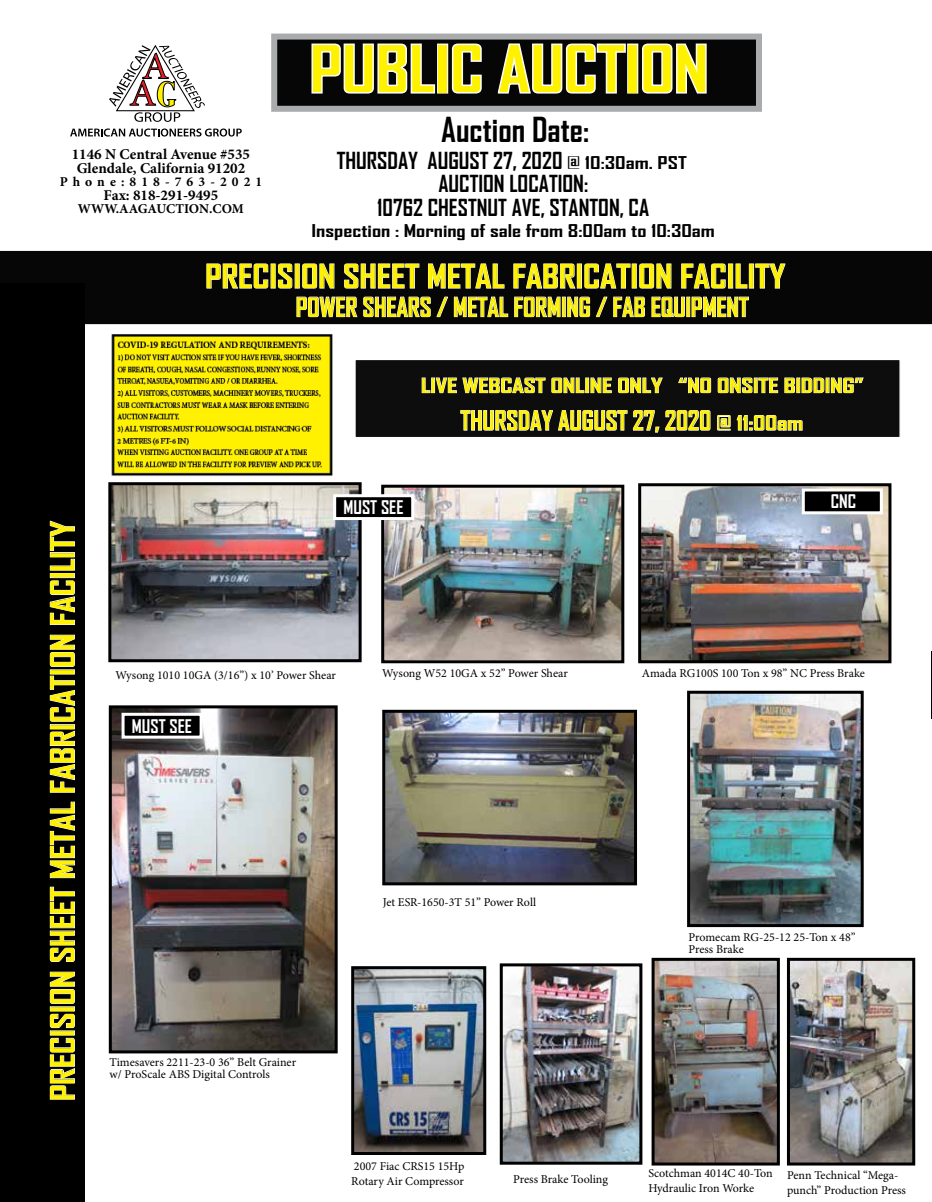
<style>
.page{position:relative;width:932px;height:1202px;background:#fff}
.page>*{position:absolute;margin:0;border:0;box-sizing:border-box;transform-origin:0 0}
.t1{font:700 61.5px "Agency FB";color:#fff200;scale:1.16 1}
.t2{font:700 33px "Agency FB";color:#000}
.t3{font:700 31.5px "Agency FB";color:#fff200;scale:1.15 1}
.t4{font:700 25.5px "Agency FB";color:#fff200}
.t5{font:700 22.5px/23.7px "Agency FB";color:#000;text-align:center}
.t6{font:700 19.2px "Agency FB";color:#fff200;scale:1.33 1}
.t7{font:700 18px "Agency FB";color:#fff}
.t8{font:700 16.8px "Agency FB";color:#000;scale:1.33 1}
.t9{font:700 15px/13.5px "Minion Pro";color:#000;text-align:center}
.t10{font:700 13.5px "Minion Pro";letter-spacing:.375em;color:#000}
.t11{font:700 13.5px "Minion Pro";letter-spacing:.005em;color:#000}
.t12{font:12px/15px "Minion Pro";color:#000}
.s1{font-size:16.8px}
.s2{font-size:19.2px}
</style>
<div class="page">
<div style="left:271px;top:34px;width:491px;height:78px;background:#000;border:6px solid #a7a9ac"></div>
<hr style="left:931px;top:651px;width:1px;height:68px;background:#000">
<svg style="left:311px;top:43px;width:125px;height:51px"></svg>
<div style="left:437px;top:44px;width:11px;height:50px;border:3px solid #fff"></div>
<svg style="left:451px;top:43px;width:31px;height:51px"></svg>
<svg style="left:496px;top:40px;width:131px;height:54px"></svg>
<div style="left:627px;top:44px;width:11px;height:50px;border:3px solid #fff"></div>
<svg style="left:640px;top:33px;width:68px;height:61px"></svg>
<div style="left:0;top:251px;width:932px;height:73px;background:#060606"></div>
<svg style="left:206px;top:263px;width:62px;height:26px;background:#494949"></svg>
<div style="left:749px;top:264px;width:4px;height:24px;border:1px solid #fff"></div>
<svg style="left:755px;top:263px;width:30px;height:26px"></svg>
<svg style="left:109px;top:45px;width:96px;height:77px"></svg>
<svg style="left:70px;top:128px;width:172px;height:9px"></svg>
<div style="left:0;top:284px;width:84px;height:918px;background:#000"></div>
<svg style="left:278px;top:263px;width:471px;height:55px;background:#3f3f3f"></svg>
<svg style="left:50px;top:1037px;width:25px;height:62px"></svg>
<svg style="left:50px;top:1013px;width:25px;height:15px"></svg>
<svg style="left:50px;top:971px;width:25px;height:33px"></svg>
<svg style="left:50px;top:886px;width:25px;height:76px"></svg>
<svg style="left:50px;top:801px;width:25px;height:77px"></svg>
<svg style="left:50px;top:730px;width:25px;height:63px"></svg>
<div style="left:50px;top:724px;width:24px;height:4px;border:1px solid #fff"></div>
<svg style="left:50px;top:675px;width:25px;height:47px"></svg>
<svg style="left:50px;top:634px;width:25px;height:33px"></svg>
<svg style="left:50px;top:580px;width:25px;height:45px"></svg>
<div style="left:50px;top:573px;width:24px;height:4px;border:1px solid #fff"></div>
<svg style="left:50px;top:558px;width:25px;height:13px"></svg>
<div style="left:50px;top:552px;width:24px;height:5px;border:1px solid #fff"></div>
<svg style="left:50px;top:520px;width:25px;height:31px"></svg>
<img style="left:113px;top:709px;width:221px;height:340px">
<div style="left:109px;top:705px;width:229px;height:348px;border:3px solid #000"></div>
<img style="left:691px;top:694px;width:168px;height:229px">
<div style="left:687px;top:690px;width:176px;height:237px;border:3px solid #000"></div>
<img style="left:642px;top:487px;width:245px;height:172px">
<div style="left:638px;top:483px;width:253px;height:180px;border:3px solid #000"></div>
<img style="left:111px;top:334px;width:222px;height:142px">
<img style="left:385px;top:488px;width:235px;height:171px">
<div style="left:381px;top:484px;width:243px;height:179px;border:3px solid #000"></div>
<img style="left:112px;top:486px;width:245px;height:172px">
<div style="left:108px;top:482px;width:253px;height:180px;border:3px solid #000"></div>
<img style="left:355px;top:970px;width:127px;height:181px">
<div style="left:351px;top:966px;width:135px;height:189px;border:3px solid #000"></div>
<img style="left:386px;top:714px;width:247px;height:167px">
<div style="left:382px;top:710px;width:255px;height:175px;border:3px solid #000"></div>
<div style="left:355px;top:359px;width:545px;height:79px;background:#0d0d0d"></div>
<div style="left:354px;top:358px;width:546px;height:80px;border:2px solid #fff"></div>
<svg style="left:421px;top:377px;width:163px;height:16px"></svg>
<div style="left:585px;top:378px;width:3px;height:14px;border:1px solid #fff"></div>
<svg style="left:590px;top:377px;width:73px;height:16px"></svg>
<svg style="left:678px;top:377px;width:33px;height:16px"></svg>
<svg style="left:717px;top:377px;width:35px;height:16px"></svg>
<div style="left:754px;top:378px;width:3px;height:14px;border:1px solid #fff"></div>
<svg style="left:758px;top:377px;width:20px;height:16px"></svg>
<svg style="left:784px;top:377px;width:11px;height:16px"></svg>
<svg style="left:801px;top:377px;width:23px;height:16px"></svg>
<svg style="left:830px;top:377px;width:33px;height:16px"></svg>
<svg style="left:460px;top:410px;width:250px;height:23px"></svg>
<svg style="left:717px;top:415px;width:85px;height:16px"></svg>
<div style="left:334px;top:496px;width:78px;height:22px;background:#000"></div>
<div style="left:333px;top:494px;width:81px;height:26px;border:3px solid #fff"></div>
<div style="left:123px;top:714px;width:78px;height:23px;background:#000"></div>
<div style="left:122px;top:712px;width:80px;height:26px;border:3px solid #fff"></div>
<img style="left:791px;top:961px;width:120px;height:200px">
<div style="left:787px;top:957px;width:128px;height:208px;border:3px solid #000"></div>
<img style="left:655px;top:961px;width:120px;height:200px">
<div style="left:651px;top:957px;width:128px;height:208px;border:3px solid #000"></div>
<img style="left:504px;top:967px;width:134px;height:193px">
<div style="left:500px;top:963px;width:142px;height:201px;border:3px solid #000"></div>
<div style="left:803px;top:490px;width:78px;height:23px;background:#000"></div>
<div style="left:801px;top:488px;width:81px;height:26px;border:3px solid #fff"></div>
<h1 class="t1" style="left:310px;top:31px;width:345px">PUBLIC AUCTION</h1>
<h2 class="t2" style="left:441px;top:109px;width:149px">Auction Date:</h2>
<h3 class="t5" style="left:337px;top:148px;width:351px">THURSDAY AUGUST 27, 2020 <span class="s1">@ 10:30am. PST<br></span>AUCTION LOCATION:<br>10762 CHESTNUT AVE, STANTON, CA</h3>
<h3 class="t8" style="left:311px;top:221px;width:305px">Inspection : Morning of sale from 8:00am to 10:30am</h3>
<h3 class="t3" style="left:205px;top:257px;width:506px">PRECISION SHEET METAL FABRICATION FACILITY</h3>
<h3 class="t4" style="left:296px;top:291px;width:454px">POWER SHEARS / METAL FORMING / FAB EQUIPMENT</h3>
<p class="t9" style="left:72px;top:147px;width:180px">1146 N Central Avenue #535<br>Glendale, California 91202</p>
<p class="t10" style="left:60px;top:172px;width:204px">Phone:818-763-2021</p>
<p class="t9" style="left:104px;top:188px;width:116px">Fax: 818-291-9495</p>
<p class="t11" style="left:78px;top:199px;width:167px">WWW.AAGAUCTION.COM</p>
<h3 class="t3" style="left:43px;top:1100px;width:506px;rotate:-90deg">PRECISION SHEET METAL FABRICATION FACILITY</h3>
<h3 class="t6" style="left:421px;top:373px;width:334px">LIVE WEBCAST ONLINE ONLY “NO ONSITE BIDDING”</h3>
<h3 class="t4" style="left:460px;top:405px;width:344px">THURSDAY AUGUST 27, 2020 <span class="s2">@ 11:00am</span></h3>
<h3 class="t7" style="left:343px;top:496px;width:61px">MUST SEE</h3>
<h3 class="t7" style="left:830px;top:490px;width:27px">CNC</h3>
<p class="t12" style="left:116px;top:667px;width:222px">Wysong 1010 10GA (3/16”) x 10’ Power Shear</p>
<p class="t12" style="left:382px;top:666px;width:187px">Wysong W52 10GA x 52” Power Shear</p>
<p class="t12" style="left:642px;top:665px;width:224px">Amada RG100S 100 Ton x 98” NC Press Brake</p>
<h3 class="t7" style="left:132px;top:714px;width:61px">MUST SEE</h3>
<p class="t12" style="left:109px;top:1056px;width:188px;line-height:12px">Timesavers 2211-23-0 36” Belt Grainer w/ ProScale ABS Digital Controls</p>
<p class="t12" style="left:382px;top:894px;width:155px">Jet ESR-1650-3T 51” Power Roll</p>
<p class="t12" style="left:688px;top:931px;width:168px;line-height:12px">Promecam RG-25-12 25-Ton x 48”<br>Press Brake</p>
<p class="t12" style="left:351px;top:1158px;width:115px">2007 Fiac CRS15 15Hp<br>Rotary Air Compressor</p>
<p class="t12" style="left:513px;top:1171px;width:96px">Press Brake Tooling</p>
<p class="t12" style="left:648px;top:1165px;width:126px">Scotchman 4014C 40-Ton<br>Hydraulic Iron Worke</p>
<p class="t12" style="left:787px;top:1167px;width:120px">Penn Technical “Mega&shy;punch” Production Press</p>
</div>
